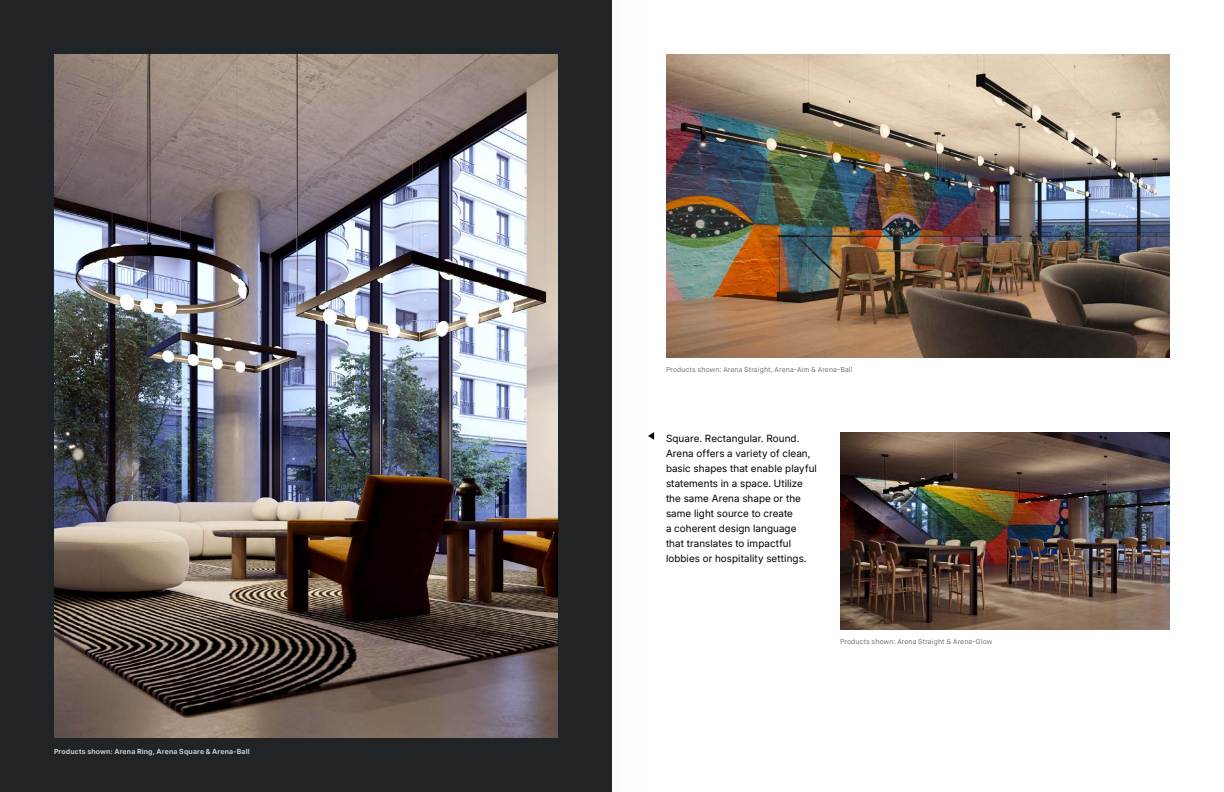
<style>
.page{position:relative;width:1224px;height:792px;background:#fff}
.page>*{position:absolute;margin:0;border:0;box-sizing:border-box;transform-origin:0 0}
.t1{font:10px/15px "Inter 18 pt";letter-spacing:.01em;color:#000}
.t2{font:7px "Maison Neue";letter-spacing:.015em;color:#696f72}
.t3{font:700 7px "Inter 18 pt";letter-spacing:.025em;color:#cacdcf}
</style>
<div class="page">
<div style="left:0;top:0;width:612px;height:792px;background:#202426"></div>
<img style="left:54px;top:54px;width:504px;height:684px">
<img style="left:840px;top:432px;width:330px;height:198px">
<img style="left:666px;top:54px;width:504px;height:304px">
<svg style="left:648px;top:432px;width:6px;height:8px"></svg>
<p class="t3" style="left:54px;top:746px;width:197px">Products shown: Arena Ring, Arena Square &amp; Arena-Ball</p>
<p class="t2" style="left:666px;top:365px;width:188px">Products shown: Arena Straight, Arena-Aim &amp; Arena-Ball</p>
<p class="t1" style="left:666px;top:430px;width:152px">Square. Rectangular. Round.<br>Arena offers a variety of clean, basic shapes that enable playful statements in a space. Utilize the same Arena shape or the same light source to create<br>a coherent design language that translates to impactful lobbies or hospitality settings.</p>
<p class="t2" style="left:840px;top:638px;width:154px">Products shown: Arena Straight &amp; Arena-Glow</p>
</div>
